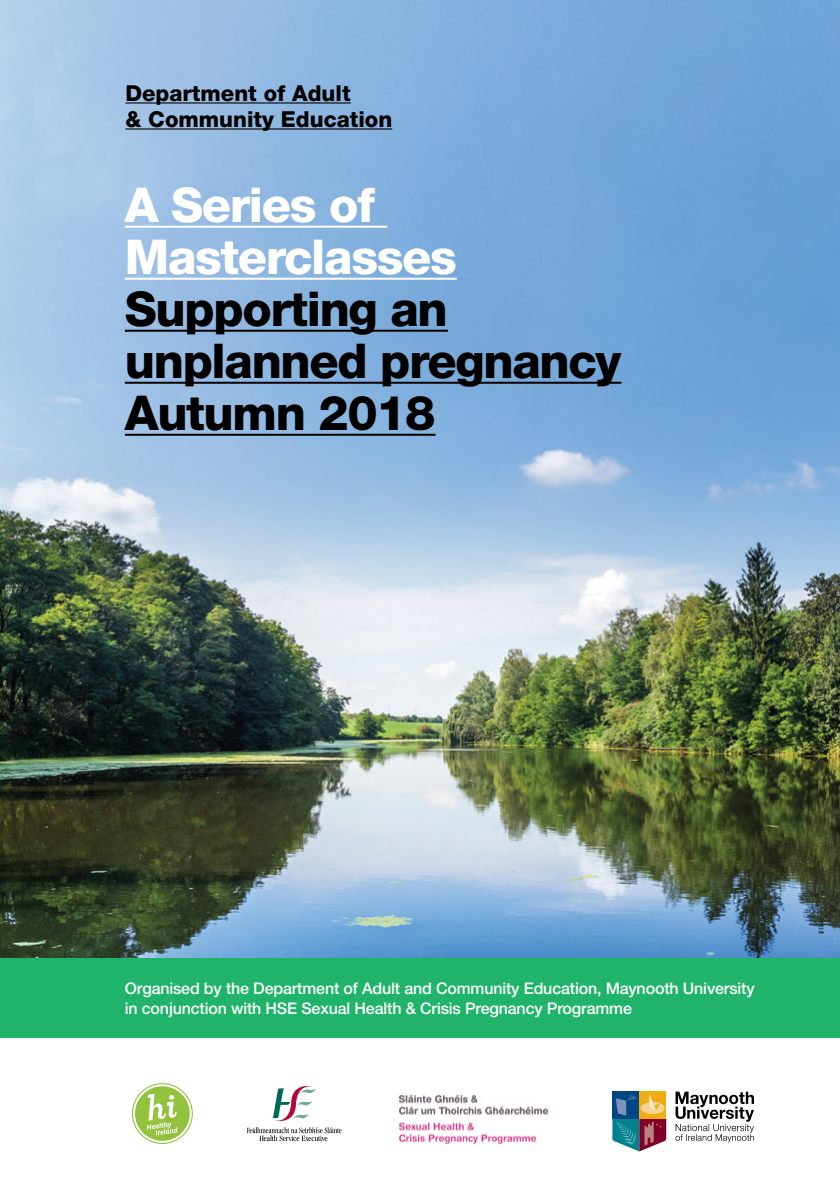
<style>
.page{position:relative;width:840px;height:1191px;background:#fff}
.page>*{position:absolute;margin:0;border:0;box-sizing:border-box;transform-origin:0 0}
.t1{font:800 48px/52px "Helvetica Neue LT Std";letter-spacing:-.03em;color:#000}
.t2{font:800 48px/52px "Helvetica Neue LT Std";letter-spacing:-.03em;color:#fff}
.t3{font:800 22px/26px "Helvetica Neue LT Std";color:#000}
.t4{font:500 16px/20px "Helvetica Neue LT Std";letter-spacing:-.01em;color:#fff}
</style>
<div class="page">
<img style="left:0;top:0;width:839px;height:958px">
<hr style="left:125px;top:102px;width:225px;height:1px;background:#000">
<hr style="left:125px;top:128px;width:267px;height:1px;background:#000">
<hr style="left:125px;top:226px;width:262px;height:2px;background:#fff">
<hr style="left:125px;top:278px;width:331px;height:2px;background:#fff">
<hr style="left:125px;top:330px;width:322px;height:2px;background:#000">
<hr style="left:125px;top:382px;width:496px;height:2px;background:#000">
<hr style="left:125px;top:434px;width:310px;height:2px;background:#000">
<div style="left:0;top:958px;width:839px;height:79px;background:#1fb46a"></div>
<div style="left:612px;top:1091px;width:27px;height:28px;background:#004684"></div>
<div style="left:639px;top:1091px;width:26px;height:28px;background:#eeae13"></div>
<svg style="left:612px;top:1094px;width:53px;height:57px"></svg>
<svg style="left:675px;top:1091px;width:78px;height:51px"></svg>
<svg style="left:132px;top:1083px;width:61px;height:61px"></svg>
<svg style="left:247px;top:1086px;width:94px;height:55px"></svg>
<img style="left:394px;top:1094px;width:155px;height:55px">
<h2 class="t3" style="left:125px;top:80px;width:268px">Department of Adult<br>&amp; Community Education</h2>
<h1 class="t2" style="left:125px;top:179px;width:333px">A Series of<br>Masterclasses</h1>
<h1 class="t1" style="left:125px;top:283px;width:498px">Supporting an unplanned pregnancy<br>Autumn 2018</h1>
<p class="t4" style="left:125px;top:978px;width:631px">Organised by the Department of Adult and Community Education, Maynooth University in conjunction with HSE Sexual Health &amp; Crisis Pregnancy Programme</p>
</div>
